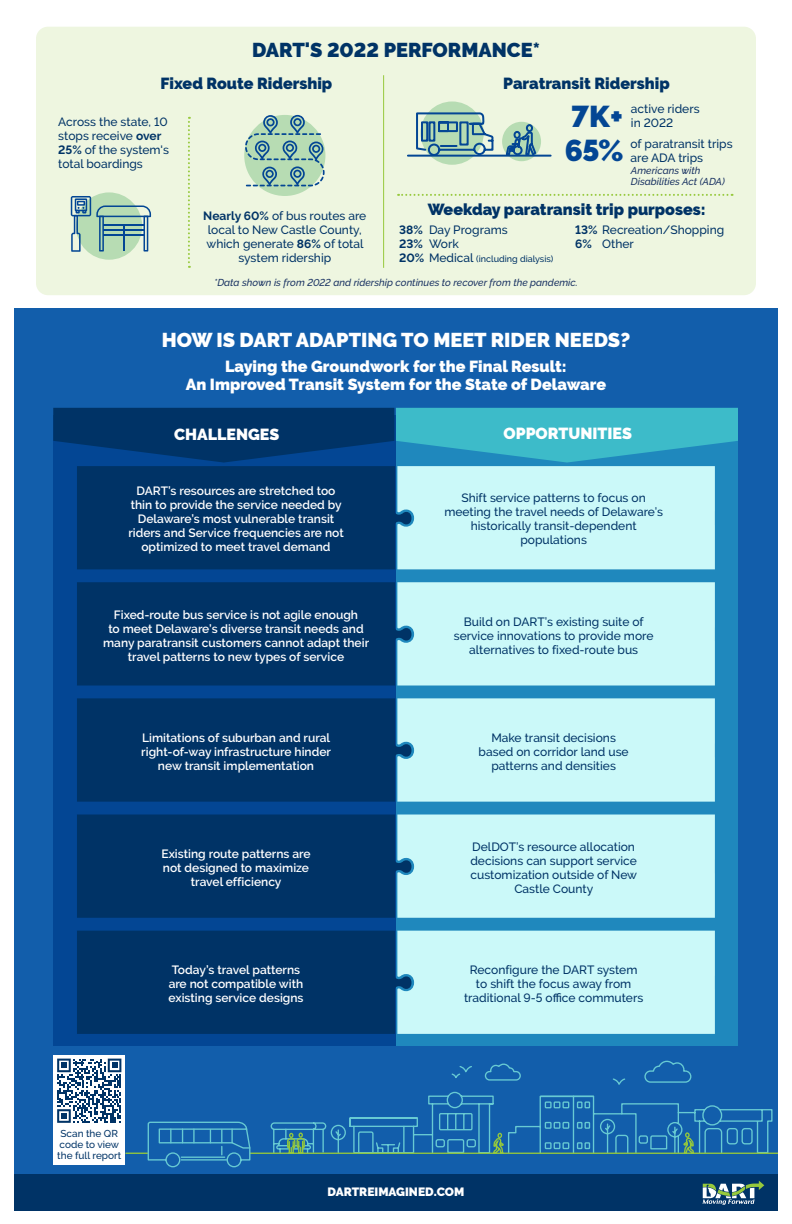
<style>
.page{position:relative;width:792px;height:1224px;background:#fff}
.page>*{position:absolute;margin:0;border:0;box-sizing:border-box;transform-origin:0 0}
.t1{font:900 30px "Raleway";color:#034694}
.t2{font:900 20px "Raleway";color:#fff}
.t3{font:900 20px "Raleway";color:#036}
.t4{font:900 16px "Raleway";color:#fff}
.t5{font:900 16px "Raleway";color:#036}
.t6{font:500 12px/14px "Raleway";color:#036;text-align:center}
.t7{font:600 12px/14px "Raleway";color:#fff;text-align:center}
.t8{font:900 12px "Raleway";color:#fff}
.t9{font:italic 500 10px "Raleway";color:#1b3463}
.t10{font:500 10px/11px "Raleway";color:#036;text-align:center}
.t11{font:500 9px "Raleway";color:#036}
.s1{font-weight:700}
.s2{font-weight:700;font-size:12px}
.s3{font-size:12px}
</style>
<div class="page">
<div style="left:14px;top:308px;width:764px;height:871px;background:#125eab"></div>
<div style="left:36px;top:27px;width:720px;height:268px;background:#eef6e0;border-radius:12px"></div>
<div style="left:76px;top:192px;width:66px;height:68px;background:#b7dcb3;border-radius:50%"></div>
<div style="left:53px;top:416px;width:343px;height:630px;background:#034694"></div>
<div style="left:396px;top:416px;width:342px;height:630px;background:#1f88bd"></div>
<div style="left:14px;top:1174px;width:764px;height:37px;background:#036"></div>
<svg style="left:77px;top:582px;width:638px;height:104px"></svg>
<svg style="left:77px;top:698px;width:638px;height:104px"></svg>
<svg style="left:77px;top:815px;width:638px;height:103px"></svg>
<svg style="left:77px;top:931px;width:638px;height:103px"></svg>
<svg style="left:53px;top:408px;width:685px;height:161px"></svg>
<hr style="left:383px;top:75px;width:1px;height:193px;background:#97c93d">
<svg style="left:188px;top:117px;width:2px;height:151px"></svg>
<svg style="left:398px;top:194px;width:335px;height:2px"></svg>
<svg style="left:71px;top:196px;width:80px;height:56px"></svg>
<hr style="left:103px;top:224px;width:41px;height:2px;background:#034694">
<hr style="left:103px;top:229px;width:41px;height:2px;background:#034694">
<hr style="left:103px;top:234px;width:41px;height:1px;background:#034694">
<hr style="left:123px;top:225px;width:2px;height:26px;background:#034694">
<div style="left:244px;top:115px;width:81px;height:81px;background:#b7dcb3;border-radius:50%"></div>
<svg style="left:245px;top:115px;width:80px;height:71px"></svg>
<div style="left:421px;top:101px;width:63px;height:64px;background:#b7dcb3;border-radius:50%"></div>
<div style="left:502px;top:122px;width:39px;height:39px;background:#b7dcb3;border-radius:50%"></div>
<svg style="left:415px;top:111px;width:123px;height:44px"></svg>
<div style="left:526px;top:124px;width:7px;height:8px;border:2px solid #034694;border-radius:50%"></div>
<div style="left:514px;top:131px;width:7px;height:8px;border:2px solid #034694;border-radius:50%"></div>
<hr style="left:408px;top:155px;width:143px;height:2px;background:#034694">
<svg style="left:703px;top:1181px;width:61px;height:24px"></svg>
<div style="left:53px;top:1055px;width:72px;height:72px;background:#fff"></div>
<svg style="left:57px;top:1059px;width:721px;height:109px"></svg>
<div style="left:53px;top:1126px;width:72px;height:39px;background:#fff"></div>
<p class="t3" style="left:252px;top:39px;width:289px">DART'S 2022 PERFORMANCE*</p>
<p class="t5" style="left:161px;top:74px;width:173px">Fixed Route Ridership</p>
<p class="t6" style="left:58px;top:115px;width:112px;text-align:left">Across the state, 10 stops receive <span class="s1">over<br>25%</span> of the system's total boardings</p>
<p class="t6" style="left:203px;top:208px;width:165px"><span class="s1">Nearly 60%</span> of bus routes are local to New Castle County, which generate <span class="s1">86%</span> of total system ridership</p>
<p class="t5" style="left:503px;top:74px;width:168px">Paratransit Ridership</p>
<p class="t1" style="left:571px;top:99px;width:54px">7K+</p>
<p class="t1" style="left:565px;top:133px;width:60px">65%</p>
<p class="t6" style="left:631px;top:102px;width:70px;text-align:left">active riders in 2022</p>
<p class="t6" style="left:631px;top:136px;width:104px;text-align:left">of paratransit trips are ADA trips</p>
<p class="t9" style="left:631px;top:165px;width:71px">Americans with</p>
<p class="t9" style="left:631px;top:176px;width:96px">Disabilities Act (ADA)</p>
<p class="t5" style="left:428px;top:200px;width:279px">Weekday paratransit trip purposes:</p>
<p class="t6" style="left:399px;top:222px;width:110px"><span class="s1">38%</span> Day Programs</p>
<p class="t6" style="left:399px;top:236px;width:61px"><span class="s1">23%</span> Work</p>
<p class="t11" style="left:399px;top:253px;width:156px"><span class="s2">20%</span> <span class="s3">Medical</span> (including dialysis)</p>
<p class="t6" style="left:575px;top:222px;width:151px"><span class="s1">13%</span> Recreation/Shopping</p>
<p class="t6" style="left:575px;top:236px;width:60px"><span class="s1">6%</span> Other</p>
<p class="t9" style="left:214px;top:277px;width:365px">*Data shown is from 2022 and ridership continues to recover from the pandemic.</p>
<p class="t2" style="left:162px;top:329px;width:470px">HOW IS DART ADAPTING TO MEET RIDER NEEDS?</p>
<p class="t4" style="left:225px;top:357px;width:343px">Laying the Groundwork for the Final Result:</p>
<p class="t4" style="left:186px;top:375px;width:422px">An Improved Transit System for the State of Delaware</p>
<p class="t4" style="left:174px;top:425px;width:107px">CHALLENGES</p>
<p class="t4" style="left:503px;top:424px;width:130px">OPPORTUNITIES</p>
<p class="t7" style="left:128px;top:484px;width:217px">DART’s resources are stretched too thin to provide the service needed by Delaware’s most vulnerable transit riders and Service frequencies are not optimized to meet travel demand</p>
<p class="t6" style="left:444px;top:491px;width:220px">Shift service patterns to focus on meeting the travel needs of Delaware’s historically transit-dependent populations</p>
<p class="t7" style="left:103px;top:607px;width:268px">Fixed-route bus service is not agile enough<br>to meet Delaware’s diverse transit needs and many paratransit customers cannot adapt their travel patterns to new types of service</p>
<p class="t6" style="left:454px;top:614px;width:201px">Build on DART’s existing suite of service innovations to provide more alternatives to fixed-route bus</p>
<p class="t7" style="left:141px;top:730px;width:191px">Limitations of suburban and rural right-of-way infrastructure hinder new transit implementation</p>
<p class="t6" style="left:479px;top:730px;width:152px">Make transit decisions based on corridor land use patterns and densities</p>
<p class="t7" style="left:161px;top:847px;width:151px">Existing route patterns are not designed to maximize travel efficiency</p>
<p class="t6" style="left:470px;top:840px;width:168px">DelDOT’s resource allocation decisions can support service customization outside of New<br>Castle County</p>
<p class="t7" style="left:169px;top:963px;width:137px;text-align:left">Today’s travel patterns are not compatible with existing service designs</p>
<p class="t6" style="left:464px;top:963px;width:181px">Reconfigure the DART system to shift the focus away from traditional 9-5 office commuters</p>
<p class="t10" style="left:57px;top:1128px;width:66px">Scan the QR code to view the full report</p>
<p class="t8" style="left:328px;top:1185px;width:138px">DARTREIMAGINED.COM</p>
</div>
